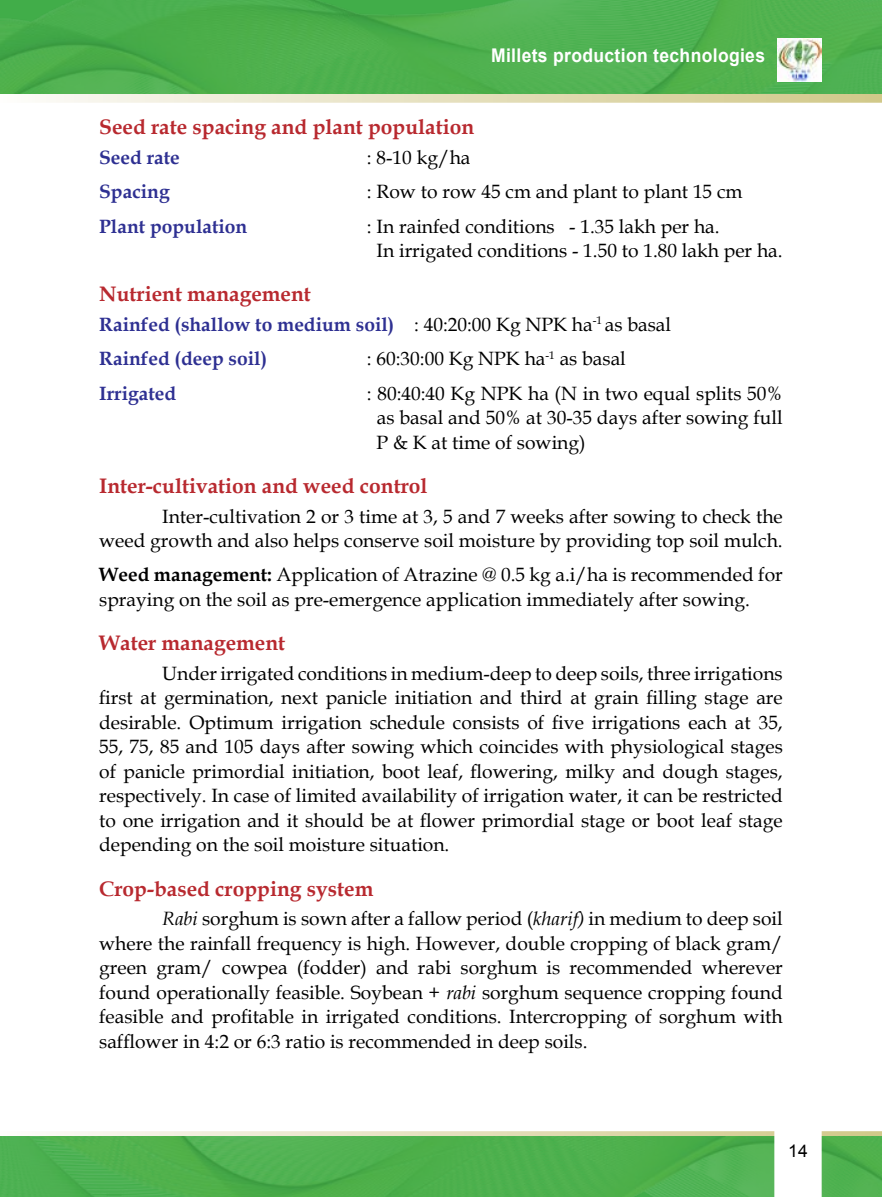
<style>
.page{position:relative;width:882px;height:1197px;background:#fff}
.page>*{position:absolute;margin:0;border:0;box-sizing:border-box;transform-origin:0 0}
.t1{font:700 21px "Book Antiqua";color:#b8292f}
.t2{font:19.25px/24.5px "Book Antiqua";color:#000;text-align:justify}
.t3{font:700 19.25px/34.5px "Book Antiqua";color:#2e3092}
.t4{font:700 18.9px "Arial";letter-spacing:.02em;color:#fff;scale:.93 1}
.t5{font:17.5px "Arial";color:#000}
.s1{font-weight:400;color:#000}
.s2{font-weight:700}
.s3{font-style:italic}
</style>
<div class="page">
<svg style="left:0;top:1131px;width:882px;height:66px;background:#61b75f"></svg>
<svg style="left:42px;top:94px;width:840px;height:9px;background:#e5e0be"></svg>
<img style="left:0;top:0;width:882px;height:94px">
<img style="left:777px;top:38px;width:45px;height:44px">
<p class="t4" style="left:491px;top:42px;width:296px">Millets production technologies</p>
<p class="t1" style="left:99px;top:113px;width:377px">Seed rate spacing and plant population</p>
<p class="t3" style="left:99px;top:140px;width:82px">Seed rate</p>
<p class="t2" style="left:367px;top:145px;width:105px">: 8-10 kg/ha</p>
<p class="t3" style="left:99px;top:174px;width:72px">Spacing</p>
<p class="t2" style="left:367px;top:179px;width:377px">: Row to row 45 cm and plant to plant 15 cm</p>
<p class="t3" style="left:99px;top:209px;width:150px">Plant population</p>
<p class="t2" style="left:377px;top:213px;width:408px;text-indent:-10px">: In rainfed conditions - 1.35 lakh per ha.<br>In irrigated conditions - 1.50 to 1.80 lakh per ha.</p>
<p class="t1" style="left:99px;top:280px;width:213px">Nutrient management</p>
<p class="t3" style="left:99px;top:307px;width:573px">Rainfed (shallow to medium soil) <span class="s1">: 40:20:00 Kg NPK ha</span><sup>-1</sup> <span class="s1">as basal<br></span>Rainfed (deep soil)</p>
<p class="t2" style="left:367px;top:346px;width:260px">: 60:30:00 Kg NPK ha<sup>-1</sup> as basal</p>
<p class="t3" style="left:99px;top:376px;width:78px">Irrigated</p>
<p class="t2" style="left:377px;top:381px;width:408px;text-indent:-10px">: 80:40:40 Kg NPK ha (N in two equal splits 50% as basal and 50% at 30-35 days after sowing full P &amp; K at time of sowing)</p>
<p class="t1" style="left:99px;top:472px;width:330px">Inter-cultivation and weed control</p>
<p class="t2" style="left:99px;top:503px;width:685px;text-align:right">Inter-cultivation 2 or 3 time at 3, 5 and 7 weeks after sowing to check the<br>weed growth and also helps conserve soil moisture by providing top soil mulch.</p>
<p class="t2" style="left:99px;top:562px;width:685px"><span class="s2">Weed management:</span> Application of Atrazine @ 0.5 kg a.i/ha is recommended for spraying on the soil as pre-emergence application immediately after sowing.</p>
<p class="t1" style="left:99px;top:629px;width:188px">Water management</p>
<p class="t2" style="left:99px;top:661px;width:685px;text-indent:63px">Under irrigated conditions in medium-deep to deep soils, three irrigations first at germination, next panicle initiation and third at grain filling stage are desirable. Optimum irrigation schedule consists of five irrigations each at 35, 55, 75, 85 and 105 days after sowing which coincides with physiological stages of panicle primordial initiation, boot leaf, flowering, milky and dough stages, respectively. In case of limited availability of irrigation water, it can be restricted to one irrigation and it should be at flower primordial stage or boot leaf stage depending on the soil moisture situation.</p>
<p class="t1" style="left:99px;top:874px;width:276px">Crop-based cropping system</p>
<p class="t2" style="left:99px;top:906px;width:685px;text-indent:63px"><span class="s3">Rabi</span> sorghum is sown after a fallow period (<span class="s3">kharif)</span> in medium to deep soil where the rainfall frequency is high. However, double cropping of black gram/ green gram/ cowpea (fodder) and rabi sorghum is recommended wherever found operationally feasible. Soybean + <span class="s3">rabi</span> sorghum sequence cropping found feasible and profitable in irrigated conditions. Intercropping of sorghum with safflower in 4:2 or 6:3 ratio is recommended in deep soils.</p>
<p class="t5" style="left:788px;top:1139px;width:21px">14</p>
</div>
